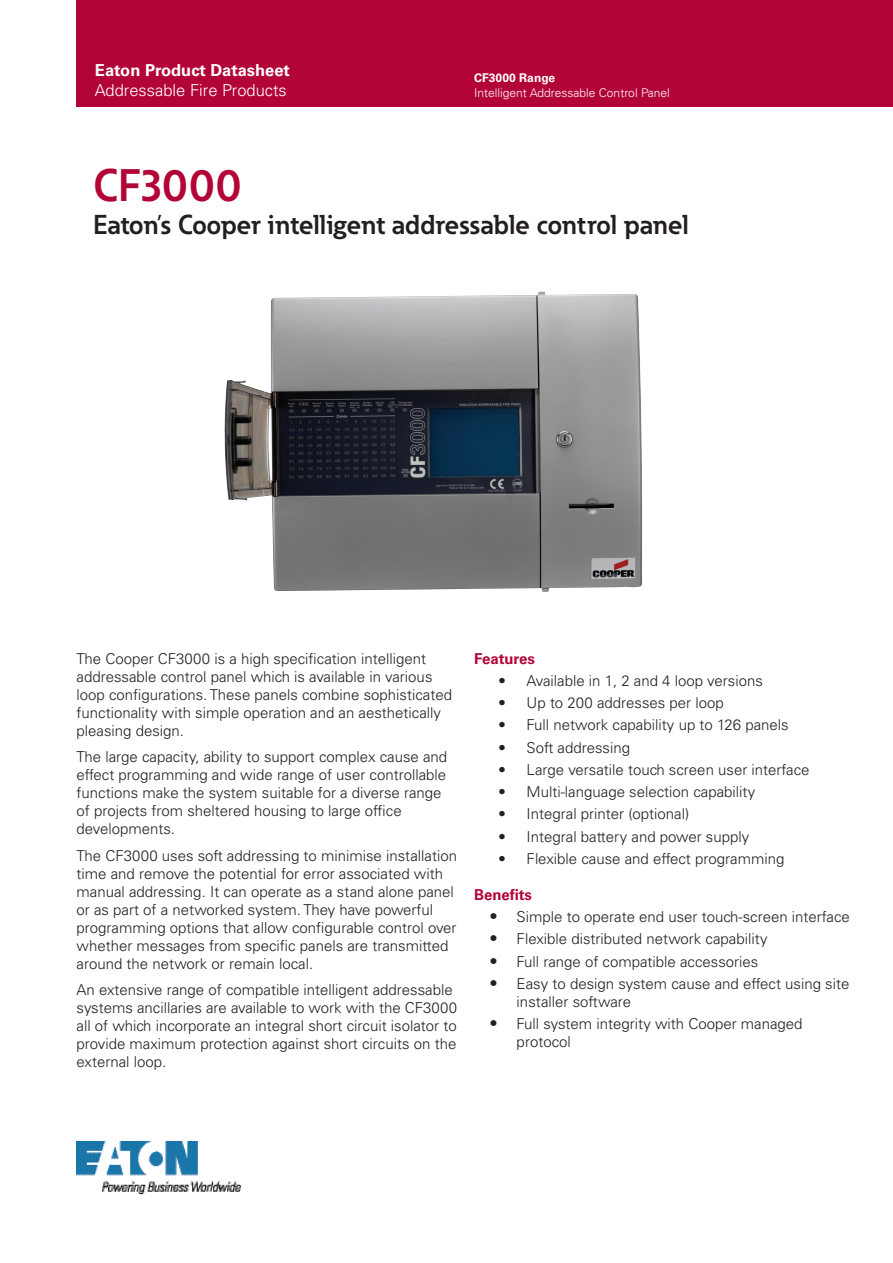
<style>
.page{position:relative;width:893px;height:1263px;background:#fff}
.page>*{position:absolute;margin:0;border:0;box-sizing:border-box;transform-origin:0 0}
.t1{font:700 45px "Eaton";color:#b30437}
.t2{font:700 27px "Eaton";color:#231f20}
.t3{font:300 16.5px "Univers LT Std";color:#fff}
.t4{font:700 16.5px "Univers LT Std";color:#fff}
.t5{font:300 15px/18px "Univers LT Std";color:#231f20}
.t6{font:700 15px "Univers LT Std";color:#b30437}
.t7{font:300 12px "Univers LT Std";color:#fff}
.t8{font:700 12px "Univers LT Std";color:#fff}
.s1{font-weight:700}
.s2{font-size:16.5px}
</style>
<div class="page">
<img style="left:224px;top:291px;width:419px;height:301px">
<div style="left:77px;top:0;width:816px;height:106px;background:#b30437"></div>
<img style="left:77px;top:1142px;width:163px;height:53px">
<p class="t4" style="left:95px;top:61px;width:197px">Eaton Product Datasheet</p>
<p class="t3" style="left:95px;top:80px;width:193px">Addressable Fire Products</p>
<p class="t8" style="left:474px;top:71px;width:82px">CF3000 Range</p>
<p class="t7" style="left:474px;top:85px;width:197px">Intelligent Addressable Control Panel</p>
<h1 class="t1" style="left:94px;top:158px;width:149px">CF3000</h1>
<h2 class="t2" style="left:94px;top:208px;width:597px">Eaton’s Cooper intelligent addressable control panel</h2>
<p class="t5" style="left:77px;top:649px;width:377px">The Cooper CF3000 is a high specification intelligent addressable control panel which is available in various loop configurations. These panels combine sophisticated functionality with simple operation and an aesthetically pleasing design.</p>
<p class="t5" style="left:77px;top:748px;width:372px">The large capacity, ability to support complex cause and effect programming and wide range of user controllable functions make the system suitable for a diverse range of projects from sheltered housing to large office developments.</p>
<p class="t5" style="left:77px;top:846px;width:382px">The CF3000 uses soft addressing to minimise installation time and remove the potential for error associated with manual addressing. It can operate as a stand alone panel or as part of a networked system. They have powerful programming options that allow configurable control over whether messages from specific panels are transmitted around the network or remain local.</p>
<p class="t5" style="left:77px;top:981px;width:382px">An extensive range of compatible intelligent addressable systems ancillaries are available to work with the CF3000 all of which incorporate an integral short circuit isolator to provide maximum protection against short circuits on the external loop.</p>
<p class="t6" style="left:474px;top:649px;width:62px">Features</p>
<p class="t5" style="left:500px;top:671px;width:265px"><span class="s1">•</span> Available in 1, 2 and 4 loop versions</p>
<p class="t5" style="left:500px;top:694px;width:226px"><span class="s1">•</span> Up to 200 addresses per loop</p>
<p class="t5" style="left:500px;top:716px;width:291px"><span class="s1">•</span> Full network capability up to 126 panels</p>
<p class="t5" style="left:500px;top:738px;width:132px"><span class="s1">•</span> Soft addressing</p>
<p class="t5" style="left:500px;top:760px;width:311px"><span class="s1">•</span> Large versatile touch screen user interface</p>
<p class="t5" style="left:500px;top:783px;width:257px"><span class="s1">•</span> Multi-language selection capability</p>
<p class="t5" style="left:500px;top:805px;width:191px"><span class="s1">•</span> Integral printer (optional)</p>
<p class="t5" style="left:500px;top:827px;width:251px"><span class="s1">•</span> Integral battery and power supply</p>
<p class="t5" style="left:500px;top:849px;width:286px"><span class="s1">•</span> Flexible cause and effect programming</p>
<p class="t6" style="left:474px;top:886px;width:59px">Benefits</p>
<p class="t5" style="left:490px;top:908px;width:362px"><span class="s2">•</span> Simple to operate end user touch-screen interface</p>
<p class="t5" style="left:490px;top:930px;width:279px"><span class="s2">•</span> Flexible distributed network capability</p>
<p class="t5" style="left:490px;top:952px;width:270px"><span class="s2">•</span> Full range of compatible accessories</p>
<p class="t5" style="left:517px;top:975px;width:334px;text-indent:-27px"><span class="s2">•</span> Easy to design system cause and effect using site installer software</p>
<p class="t5" style="left:517px;top:1015px;width:287px;text-indent:-27px"><span class="s2">•</span> Full system integrity with Cooper managed protocol</p>
</div>
